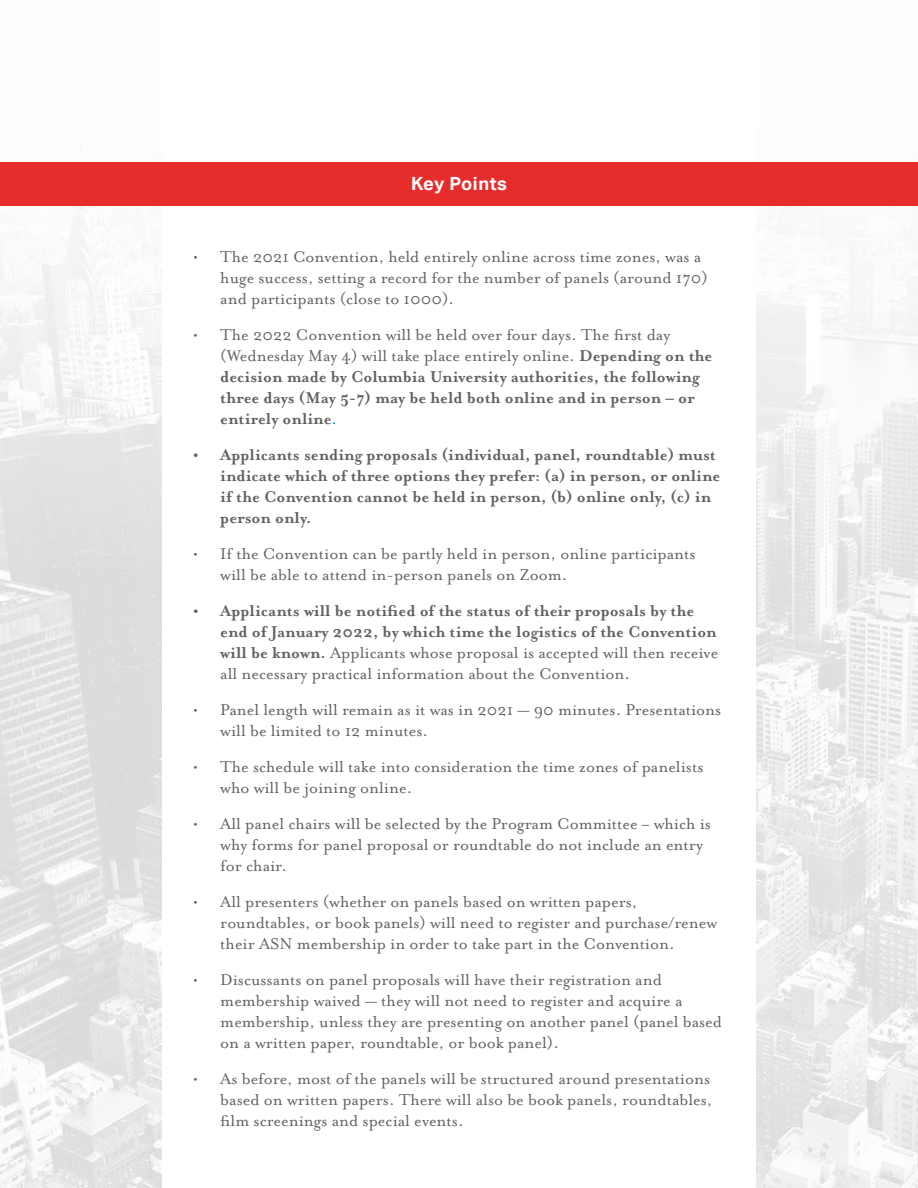
<style>
.page{position:relative;width:918px;height:1188px;background:#fff}
.page>*{position:absolute;margin:0;border:0;box-sizing:border-box;transform-origin:0 0}
.t1{font:700 18.15px "Aktiv Grotesk";letter-spacing:.03em;color:#fff}
.t2{font:18px/21px "Mrs Eaves OT";color:#636161}
.t3{font:700 18px/21px "Mrs Eaves OT";color:#636161}
.s1{font-weight:400}
.s2{font-weight:400;color:#008eae}
</style>
<div class="page">
<img style="left:0;top:205px;width:918px;height:983px">
<div style="left:162px;top:0;width:594px;height:1188px;background:#fff"></div>
<div style="left:0;top:162px;width:918px;height:43px;background:#e62d2c"></div>
<p class="t1" style="left:411px;top:173px;width:97px">Key Points</p>
<p class="t2" style="left:220px;top:246px;width:489px;text-indent:-27px">• The 2021 Convention, held entirely online across time zones, was a huge success, setting a record for the number of panels (around 170) and participants (close to 1000).</p>
<p class="t3" style="left:220px;top:324px;width:494px;text-indent:-27px"><span class="s1">• The 2022 Convention will be held over four days. The first day (Wednesday May 4) will take place entirely online.</span> Depending on the decision made by Columbia University authorities, the following three days (May 5-7) may be held both online and in person – or entirely online<span class="s2">.</span></p>
<p class="t3" style="left:220px;top:445px;width:502px;text-indent:-27px">• Applicants sending proposals (individual, panel, roundtable) must indicate which of three options they prefer: (a) in person, or online if the Convention cannot be held in person, (b) online only, (c) in person only.</p>
<p class="t2" style="left:220px;top:543px;width:477px;text-indent:-27px">• If the Convention can be partly held in person, online participants will be able to attend in-person panels on Zoom.</p>
<p class="t3" style="left:220px;top:601px;width:499px;text-indent:-27px">• Applicants will be notified of the status of their proposals by the end of January 2022, by which time the logistics of the Convention will be known. <span class="s1">Applicants whose proposal is accepted will then receive all necessary practical information about the Convention.</span></p>
<p class="t2" style="left:220px;top:699px;width:503px;text-indent:-27px">• Panel length will remain as it was in 2021 — 90 minutes. Presentations will be limited to 12 minutes.</p>
<p class="t2" style="left:220px;top:756px;width:485px;text-indent:-27px">• The schedule will take into consideration the time zones of panelists who will be joining online.</p>
<p class="t2" style="left:220px;top:813px;width:492px;text-indent:-27px">• All panel chairs will be selected by the Program Committee – which is why forms for panel proposal or roundtable do not include an entry for chair.</p>
<p class="t2" style="left:220px;top:891px;width:499px;text-indent:-27px">• All presenters (whether on panels based on written papers, roundtables, or book panels) will need to register and purchase/renew their ASN membership in order to take part in the Convention.</p>
<p class="t2" style="left:220px;top:969px;width:503px;text-indent:-27px">• Discussants on panel proposals will have their registration and membership waived — they will not need to register and acquire a membership, unless they are presenting on another panel (panel based on a written paper, roundtable, or book panel).</p>
<p class="t2" style="left:220px;top:1068px;width:494px;text-indent:-27px">• As before, most of the panels will be structured around presentations based on written papers. There will also be book panels, roundtables, film screenings and special events.</p>
</div>
